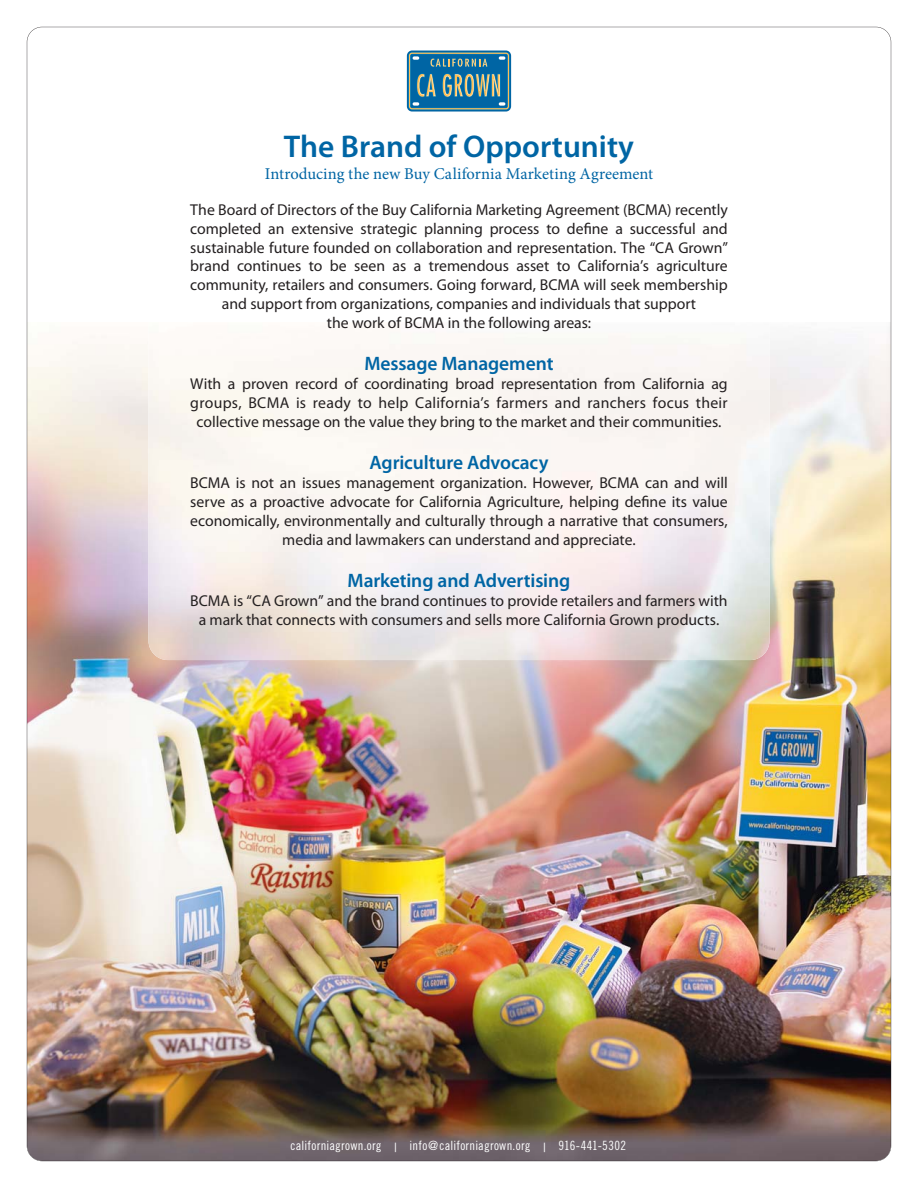
<style>
.page{position:relative;width:918px;height:1188px;background:#fff}
.page>*{position:absolute;margin:0;border:0;box-sizing:border-box;transform-origin:0 0}
.t1{font:600 31.5px "Myriad Pro";color:#0065a4}
.t2{font:600 19.5px "Myriad Pro";letter-spacing:-.005em;color:#0065a4}
.t3{font:16.5px "Minion Pro";color:#0065a4}
.t4{font:15.75px/18.9px "Myriad Pro";color:#231f20;text-align:center}
.t5{font:12.75px "Trade Gothic Cond Eighteen";letter-spacing:.025em;color:#fff}
</style>
<div class="page">
<img style="left:27px;top:27px;width:864px;height:1134px">
<svg style="left:148px;top:189px;width:622px;height:133px"></svg>
<img style="left:148px;top:322px;width:622px;height:338px">
<h1 class="t1" style="left:284px;top:134px;width:352px">The Brand of Opportunity</h1>
<p class="t3" style="left:265px;top:167px;width:390px">Introducing the new Buy California Marketing Agreement</p>
<p class="t4" style="left:190px;top:202px;width:539px">The Board of Directors of the Buy California Marketing Agreement (BCMA) recently completed an extensive strategic planning process to define a successful and sustainable future founded on collaboration and representation. The “CA Grown” brand continues to be seen as a tremendous asset to California’s agriculture community, retailers and consumers. Going forward, BCMA will seek membership and support from organizations, companies and individuals that support<br>the work of BCMA in the following areas:</p>
<p class="t2" style="left:364px;top:357px;width:191px">Message Management</p>
<p class="t4" style="left:190px;top:376px;width:539px">With a proven record of coordinating broad representation from California ag groups, BCMA is ready to help California’s farmers and ranchers focus their collective message on the value they bring to the market and their communities.</p>
<p class="t2" style="left:370px;top:456px;width:180px">Agriculture Advocacy</p>
<p class="t4" style="left:190px;top:475px;width:539px">BCMA is not an issues management organization. However, BCMA can and will serve as a proactive advocate for California Agriculture, helping define its value economically, environmentally and culturally through a narrative that consumers, media and lawmakers can understand and appreciate.</p>
<p class="t2" style="left:348px;top:573px;width:224px">Marketing and Advertising</p>
<p class="t4" style="left:190px;top:593px;width:539px">BCMA is “CA Grown” and the brand continues to provide retailers and farmers with a mark that connects with consumers and sells more California Grown products.</p>
<p class="t5" style="left:291px;top:1141px;width:337px">californiagrown.org | info@californiagrown.org | 916-441-5302</p>
</div>
